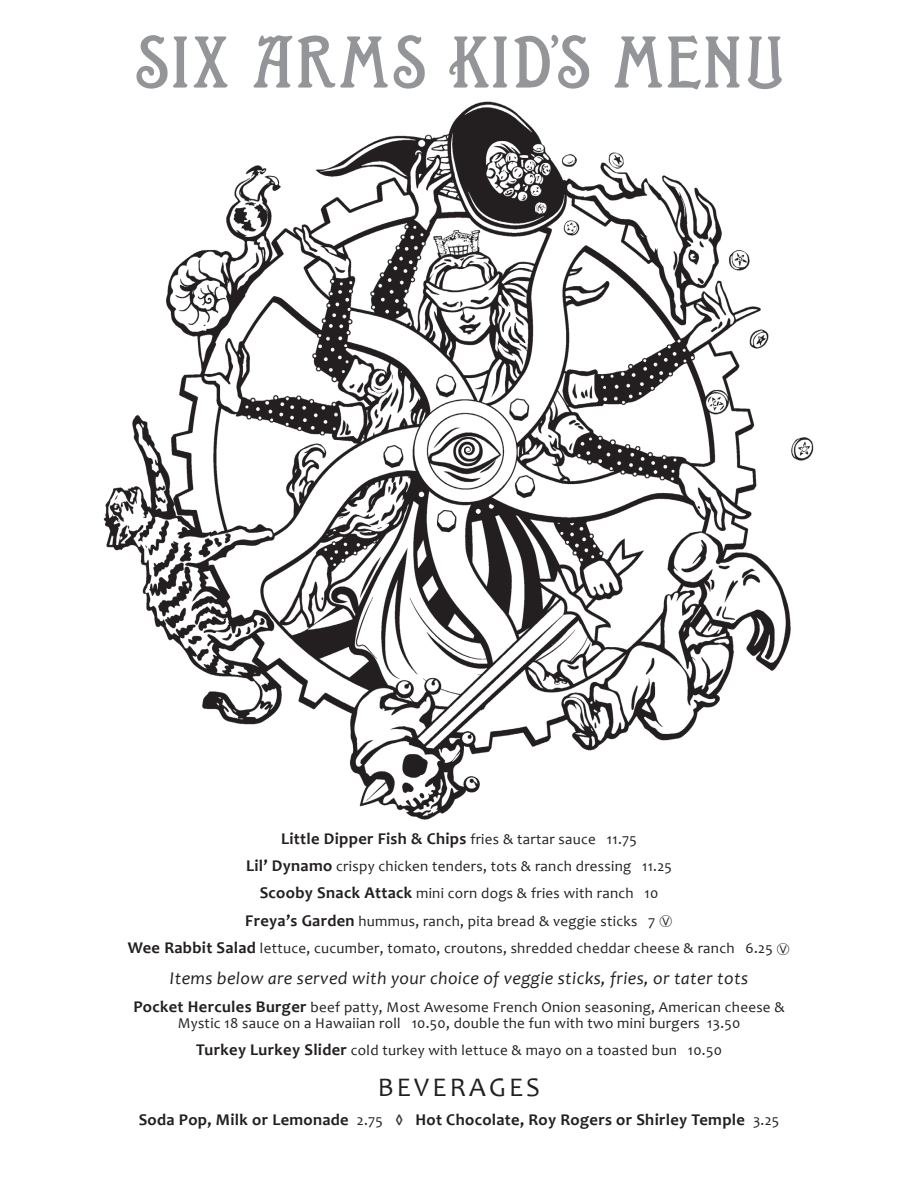
<style>
.page{position:relative;width:918px;height:1188px;background:#fff}
.page>*{position:absolute;margin:0;border:0;box-sizing:border-box;transform-origin:0 0}
.t1{font:68.1px "Poorfarmv.5";letter-spacing:.04em;color:#939598}
.t2{font:27px "Candara";letter-spacing:.12em;color:#231f20}
.t3{font:italic 18px "Candara";letter-spacing:.02em;color:#231f20}
.t4{font:700 16.5px "Candara";letter-spacing:.02em;color:#231f20}
.t5{font:15px/27.3px "Candara";letter-spacing:.02em;color:#231f20;text-align:center}
.s1{font-weight:400;font-size:15px}
.s2{font-weight:700;font-size:16.5px}
.s3{font-family:"Meiryo";font-size:13.5px}
.s4{color:#3e3e3f}
</style>
<div class="page">
<img style="left:103px;top:101px;width:711px;height:718px">
<h1 class="t1" style="left:135px;top:33px;width:650px">SIX ARMS KID’S MENU</h1>
<p class="t4" style="left:281px;top:828px;width:357px">Little Dipper Fish &amp; Chips <span class="s1">fries &amp; tartar sauce 11.75</span></p>
<p class="t5" style="left:128px;top:852px;width:664px"><span class="s2">Lil’ Dynamo</span> crispy chicken tenders, tots &amp; ranch dressing 11.25<br><span class="s2">Scooby Snack Attack</span> mini corn dogs &amp; fries with ranch 10<br><span class="s2">Freya’s Garden</span> hummus, ranch, pita bread &amp; veggie sticks 7 <span class="s3">Ⓥ<br></span><span class="s2">Wee Rabbit Salad</span> lettuce, cucumber, tomato, croutons, shredded cheddar cheese &amp; ranch 6.25 <span class="s3">Ⓥ</span></p>
<p class="t3" style="left:170px;top:967px;width:580px">Items below are served with your choice of veggie sticks, fries, or tater tots</p>
<p class="t5" style="left:133px;top:998px;width:653px;line-height:16.5px"><span class="s2">Pocket Hercules Burger</span> beef patty, Most Awesome French Onion seasoning, American cheese &amp;<br>Mystic 18 sauce on a Hawaiian roll 10.50, double the fun with two mini burgers 13.50</p>
<p class="t5" style="left:196px;top:1037px;width:527px"><span class="s2">Turkey Lurkey Slider</span> cold turkey with lettuce &amp; mayo on a toasted bun 10.50</p>
<h2 class="t2" style="left:378px;top:1070px;width:164px">BEVERAGES</h2>
<p class="t4" style="left:139px;top:1109px;width:642px">Soda Pop, Milk or Lemonade <span class="s1">2.75</span> <span class="s4">◊</span> Hot Chocolate, Roy Rogers or Shirley Temple <span class="s1">3.25</span></p>
</div>
